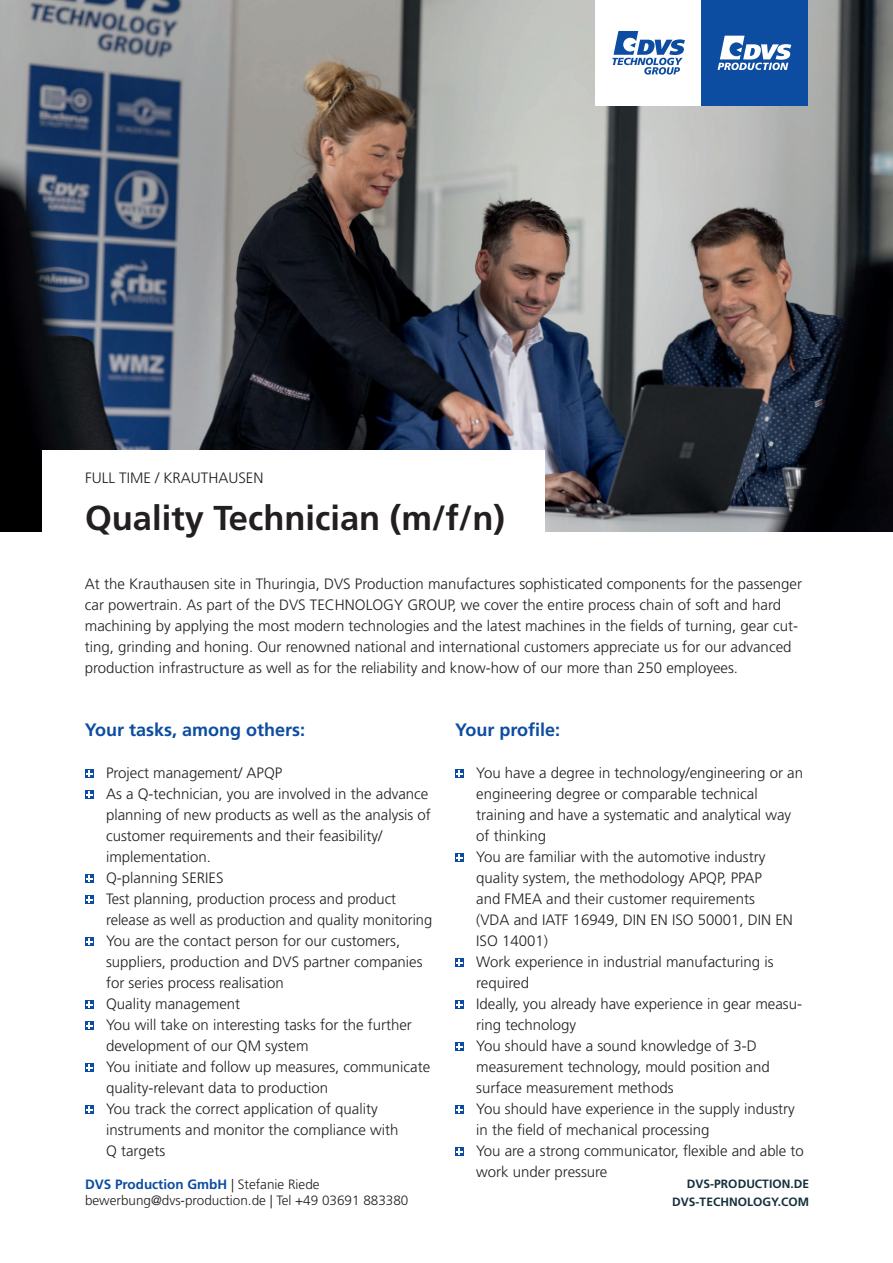
<style>
.page{position:relative;width:893px;height:1263px;background:#fff}
.page>*{position:absolute;margin:0;border:0;box-sizing:border-box;transform-origin:0 0}
.t1{font:700 34.5px "Frutiger LT Std";color:#231f20}
.t2{font:700 18px "Frutiger LT Std";color:#0d4da1}
.t3{font:300 15px/21px "Frutiger LT Std";color:#231f20}
.t4{font:300 13.5px/16.2px "Frutiger LT Std";color:#231f20}
.t5{font:700 12px/18px "Frutiger LT Std";color:#16303d;text-align:right}
.s1{font-weight:700;color:#0d4da1}
</style>
<div class="page">
<img style="left:0;top:0;width:893px;height:531px">
<svg style="left:85px;top:769px;width:9px;height:9px"></svg>
<svg style="left:86px;top:771px;width:6px;height:6px"></svg>
<svg style="left:85px;top:790px;width:9px;height:9px"></svg>
<svg style="left:86px;top:792px;width:6px;height:6px"></svg>
<svg style="left:85px;top:874px;width:9px;height:9px"></svg>
<svg style="left:86px;top:876px;width:6px;height:6px"></svg>
<svg style="left:85px;top:895px;width:9px;height:9px"></svg>
<svg style="left:86px;top:897px;width:6px;height:6px"></svg>
<svg style="left:85px;top:937px;width:9px;height:9px"></svg>
<svg style="left:86px;top:939px;width:6px;height:6px"></svg>
<svg style="left:85px;top:1000px;width:9px;height:9px"></svg>
<svg style="left:86px;top:1002px;width:6px;height:6px"></svg>
<svg style="left:85px;top:1021px;width:9px;height:9px"></svg>
<svg style="left:86px;top:1023px;width:6px;height:6px"></svg>
<svg style="left:85px;top:1063px;width:9px;height:9px"></svg>
<svg style="left:86px;top:1065px;width:6px;height:6px"></svg>
<svg style="left:85px;top:1105px;width:9px;height:9px"></svg>
<svg style="left:86px;top:1107px;width:6px;height:6px"></svg>
<svg style="left:455px;top:769px;width:9px;height:9px"></svg>
<svg style="left:456px;top:771px;width:6px;height:6px"></svg>
<svg style="left:455px;top:853px;width:9px;height:9px"></svg>
<svg style="left:456px;top:855px;width:6px;height:6px"></svg>
<svg style="left:455px;top:958px;width:9px;height:9px"></svg>
<svg style="left:456px;top:960px;width:6px;height:6px"></svg>
<svg style="left:455px;top:1000px;width:9px;height:9px"></svg>
<svg style="left:456px;top:1002px;width:6px;height:6px"></svg>
<svg style="left:455px;top:1042px;width:9px;height:9px"></svg>
<svg style="left:456px;top:1044px;width:6px;height:6px"></svg>
<svg style="left:455px;top:1105px;width:9px;height:9px"></svg>
<svg style="left:456px;top:1107px;width:6px;height:6px"></svg>
<svg style="left:455px;top:1147px;width:9px;height:9px"></svg>
<svg style="left:456px;top:1149px;width:6px;height:6px"></svg>
<div style="left:43px;top:450px;width:502px;height:90px;background:#fff"></div>
<div style="left:595px;top:0;width:107px;height:106px;background:#fff"></div>
<svg style="left:612px;top:31px;width:73px;height:44px"></svg>
<div style="left:702px;top:0;width:106px;height:106px;background:#0d4da1"></div>
<svg style="left:718px;top:36px;width:73px;height:34px"></svg>
<p class="t3" style="left:85px;top:467px;width:180px">FULL TIME / KRAUTHAUSEN</p>
<h1 class="t1" style="left:85px;top:498px;width:421px">Quality Technician (m/f/n)</h1>
<p class="t3" style="left:85px;top:574px;width:719px">At the Krauthausen site in Thuringia, DVS Production manufactures sophisticated components for the passenger car powertrain. As part of the DVS TECHNOLOGY GROUP, we cover the entire process chain of soft and hard machining by applying the most modern technologies and the latest machines in the fields of turning, gear cut&shy;ting, grinding and honing. Our renowned national and international customers appreciate us for our advanced production infrastructure as well as for the reliability and know-how of our more than 250 employees.</p>
<p class="t2" style="left:455px;top:719px;width:107px">Your profile:</p>
<p class="t3" style="left:476px;top:763px;width:329px">You have a degree in technology/engineering or an engineering degree or comparable technical training and have a systematic and analytical way of thinking<br>You are familiar with the automotive industry quality system, the methodology APQP, PPAP<br>and FMEA and their customer requirements<br>(VDA and IATF 16949, DIN EN ISO 50001, DIN EN ISO 14001)<br>Work experience in industrial manufacturing is required<br>Ideally, you already have experience in gear measu&shy;ring technology<br>You should have a sound knowledge of 3-D measurement technology, mould position and surface measurement methods<br>You should have experience in the supply industry in the field of mechanical processing<br>You are a strong communicator, flexible and able to work under pressure</p>
<p class="t2" style="left:85px;top:719px;width:222px">Your tasks, among others:</p>
<p class="t3" style="left:106px;top:763px;width:328px">Project management/ APQP<br>As a Q-technician, you are involved in the advance planning of new products as well as the analysis of customer requirements and their feasibility/ implementation.<br>Q-planning SERIES<br>Test planning, production process and product release as well as production and quality monitoring You are the contact person for our customers, suppliers, production and DVS partner companies for series process realisation<br>Quality management<br>You will take on interesting tasks for the further development of our QM system<br>You initiate and follow up measures, communicate quality-relevant data to production<br>You track the correct application of quality instruments and monitor the compliance with<br>Q targets</p>
<p class="t4" style="left:85px;top:1176px;width:325px"><span class="s1">DVS Production GmbH</span> | Stefanie Riede bewerbung@dvs-production.de | Tel +49 03691 883380</p>
<p class="t5" style="left:672px;top:1175px;width:138px">DVS-PRODUCTION.DE<br>DVS-TECHNOLOGY.COM</p>
</div>
